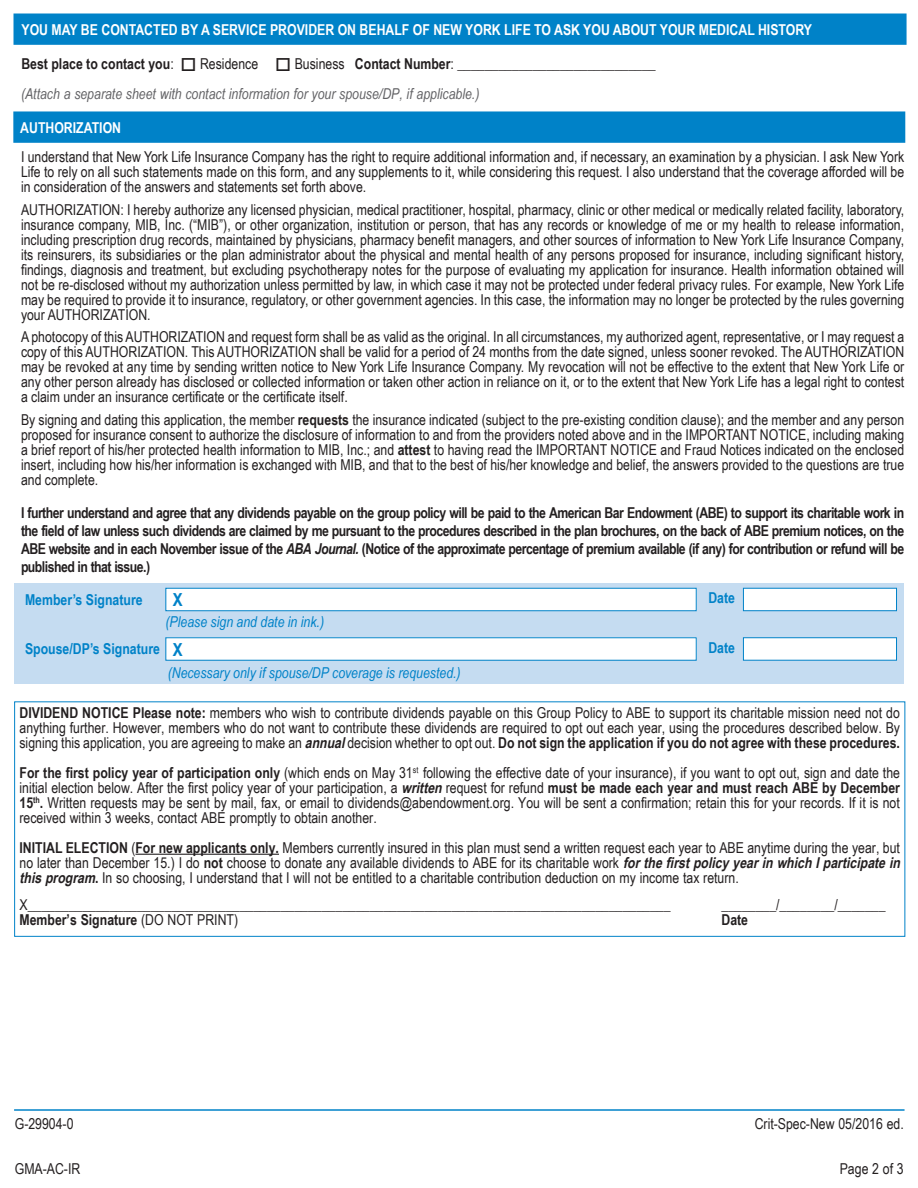
<style>
.page{position:relative;width:918px;height:1188px;background:#fff}
.page>*{position:absolute;margin:0;border:0;box-sizing:border-box;transform-origin:0 0}
.t1{font:700 18px "Arial Narrow";color:#0082c8}
.Headline{font:15px/15px "Arial Narrow";color:#231f20;text-align:justify}
.Body_text{font:700 15px/18px "Arial Narrow";letter-spacing:-.035em;color:#231f20;text-align:justify}
.t2{font:700 15px "Arial Narrow";color:#fff}
.t3{font:italic 15px "Arial Narrow";color:#636366}
.t4{font:italic 15px "Arial Narrow";color:#0082c8}
.t5{font:700 15px "Arial Narrow";color:#0082c8}
.Body_text-2{font:700 15px "Arial Narrow";color:#231f20}
.s1{font-weight:700}
.s2{font-style:italic}
.s3{font-weight:700;font-style:italic}
.s4{font-weight:400}
</style>
<div class="page">
<div style="left:13px;top:111px;width:892px;height:32px;background:#0082c8;border:2px solid #0082c8"></div>
<hr style="left:135px;top:854px;width:144px;height:1px;background:#231f20">
<div style="left:14px;top:701px;width:891px;height:236px;border:1px solid #0082c8"></div>
<div style="left:14px;top:584px;width:889px;height:100px;background:#c5dcf1"></div>
<div style="left:166px;top:588px;width:530px;height:23px;background:#fff"></div>
<div style="left:165px;top:588px;width:532px;height:23px;border:1px solid #0082c8"></div>
<div style="left:743px;top:588px;width:154px;height:23px;background:#fff;border:1px solid #0082c8"></div>
<div style="left:166px;top:638px;width:530px;height:22px;background:#fff"></div>
<div style="left:165px;top:637px;width:532px;height:24px;border:1px solid #0082c8"></div>
<div style="left:743px;top:637px;width:154px;height:24px;background:#fff;border:1px solid #0082c8"></div>
<hr style="left:14px;top:1109px;width:891px;height:2px;background:#0082c8">
<div style="left:14px;top:14px;width:893px;height:31px;background:#0082c8;border:2px solid #0082c8"></div>
<p class="t2" style="left:22px;top:18px;width:792px">YOU MAY BE CONTACTED BY A SERVICE PROVIDER ON BEHALF OF NEW YORK LIFE TO ASK YOU ABOUT YOUR MEDICAL HISTORY</p>
<p class="Headline" style="left:21px;top:56px;width:636px"><span class="s1">Best place to contact you</span>: □ Residence □ Business <span class="s1">Contact Number</span>: _____________________________</p>
<p class="t3" style="left:21px;top:83px;width:460px">(Attach a separate sheet with contact information for your spouse/DP, if applicable.)</p>
<p class="t2" style="left:20px;top:116px;width:102px">AUTHORIZATION</p>
<p class="Headline" style="left:21px;top:149px;width:885px">I understand that New York Life Insurance Company has the right to require additional information and, if necessary, an examination by a physician. I ask New York Life to rely on all such statements made on this form, and any supplements to it, while considering this request. I also understand that the coverage afforded will be in consideration of the answers and statements set forth above.</p>
<p class="Headline" style="left:21px;top:201px;width:885px">AUTHORIZATION: I hereby authorize any licensed physician, medical practitioner, hospital, pharmacy, clinic or other medical or medically related facility, laboratory, insurance company, MIB, Inc. (“MIB”), or other organization, institution or person, that has any records or knowledge of me or my health to release information, including prescription drug records, maintained by physicians, pharmacy benefit managers, and other sources of information to New York Life Insurance Company, its reinsurers, its subsidiaries or the plan administrator about the physical and mental health of any persons proposed for insurance, including significant history, findings, diagnosis and treatment, but excluding psychotherapy notes for the purpose of evaluating my application for insurance. Health information obtained will not be re-disclosed without my authorization unless permitted by law, in which case it may not be protected under federal privacy rules. For example, New York Life may be required to provide it to insurance, regulatory, or other government agencies. In this case, the information may no longer be protected by the rules governing your AUTHORIZATION.</p>
<p class="Headline" style="left:21px;top:329px;width:885px">A photocopy of this AUTHORIZATION and request form shall be as valid as the original. In all circumstances, my authorized agent, representative, or I may request a copy of this AUTHORIZATION. This AUTHORIZATION shall be valid for a period of 24 months from the date signed, unless sooner revoked. The AUTHORIZATION may be revoked at any time by sending written notice to New York Life Insurance Company. My revocation will not be effective to the extent that New York Life or any other person already has disclosed or collected information or taken other action in reliance on it, or to the extent that New York Life has a legal right to contest a claim under an insurance certificate or the certificate itself.</p>
<p class="Headline" style="left:21px;top:411px;width:885px">By signing and dating this application, the member <span class="s1">requests</span> the insurance indicated (subject to the pre-existing condition clause); and the member and any person proposed for insurance consent to authorize the disclosure of information to and from the providers noted above and in the IMPORTANT NOTICE, including making a brief report of his/her protected health information to MIB, Inc.; and <span class="s1">attest</span> to having read the IMPORTANT NOTICE and Fraud Notices indicated on the enclosed insert, including how his/her information is exchanged with MIB, and that to the best of his/her knowledge and belief, the answers provided to the questions are true and complete.</p>
<p class="Body_text" style="left:21px;top:502px;width:885px">I further understand and agree that any dividends payable on the group policy will be paid to the American Bar Endowment (ABE) to support its charitable work in the field of law unless such dividends are claimed by me pursuant to the procedures described in the plan brochures, on the back of ABE premium notices, on the ABE website and in each November issue of the <span class="s2">ABA Journal.</span> (Notice of the approximate percentage of premium available (if any) for contribution or refund will be published in that issue.)</p>
<p class="t5" style="left:25px;top:588px;width:119px">Member’s Signature</p>
<p class="t1" style="left:173px;top:586px;width:11px">X</p>
<p class="t5" style="left:708px;top:587px;width:28px">Date</p>
<p class="t5" style="left:25px;top:638px;width:136px">Spouse/DP’s Signature</p>
<p class="t1" style="left:173px;top:636px;width:11px">X</p>
<p class="t5" style="left:708px;top:636px;width:28px">Date</p>
<p class="t4" style="left:168px;top:663px;width:295px">(Necessary only if spouse/DP coverage is requested.)</p>
<p class="t4" style="left:166px;top:611px;width:160px">(Please sign and date in ink.)</p>
<p class="Headline" style="left:20px;top:704px;width:882px"><span class="s1">DIVIDEND NOTICE Please note:</span> members who wish to contribute dividends payable on this Group Policy to ABE to support its charitable mission need not do anything further. However, members who do not want to contribute these dividends are required to opt out each year, using the procedures described below. By signing this application, you are agreeing to make an <span class="s3">annual</span>decision whether to opt out. <span class="s1">Do not sign the application if you do not agree with these procedures.</span></p>
<p class="Headline" style="left:20px;top:764px;width:882px"><span class="s1">For the first policy year of participation only</span> (which ends on May 31<sup>st</sup> following the effective date of your insurance), if you want to opt out, sign and date the initial election below. After the first policy year of your participation, a <span class="s3">written</span>request for refund <span class="s1">must be made each year and must reach ABE by December 15</span><sup>th</sup><span class="s1">.</span> Written requests may be sent by mail, fax, or email to dividends@abendowment.org. You will be sent a confirmation; retain this for your records. If it is not received within 3 weeks, contact ABE promptly to obtain another.</p>
<p class="Headline" style="left:20px;top:839px;width:886px;text-align:left"><span class="s1">INITIAL ELECTION</span> (<span class="s1">For new applicants only.</span> Members currently insured in this plan must send a written request each year to ABE anytime during the year, but no later than December 15.) I do <span class="s1">not</span> choose to donate any available dividends to ABE for its charitable work <span class="s3">forthefirstpolicyyearinwhichIparticipatein thisprogram</span><span class="s1">.</span> In so choosing, I understand that I will not be entitled to a charitable contribution deduction on my income tax return.</p>
<p class="Headline" style="left:20px;top:896px;width:653px">X______________________________________________________________________________________________</p>
<p class="Headline" style="left:722px;top:896px;width:166px">________/________/_______</p>
<p class="Body_text-2" style="left:20px;top:908px;width:220px">Member’s Signature <span class="s4">(DO NOT PRINT)</span></p>
<p class="Body_text" style="left:722px;top:910px;width:28px">Date</p>
<p class="Headline" style="left:15px;top:1116px;width:60px">G-29904-0</p>
<p class="Headline" style="left:755px;top:1116px;width:151px">Crit-Spec-New 05/2016 ed.</p>
<p class="Headline" style="left:15px;top:1161px;width:67px">GMA-AC-IR</p>
<p class="Headline" style="left:840px;top:1161px;width:65px">Page 2 of 3</p>
</div>
